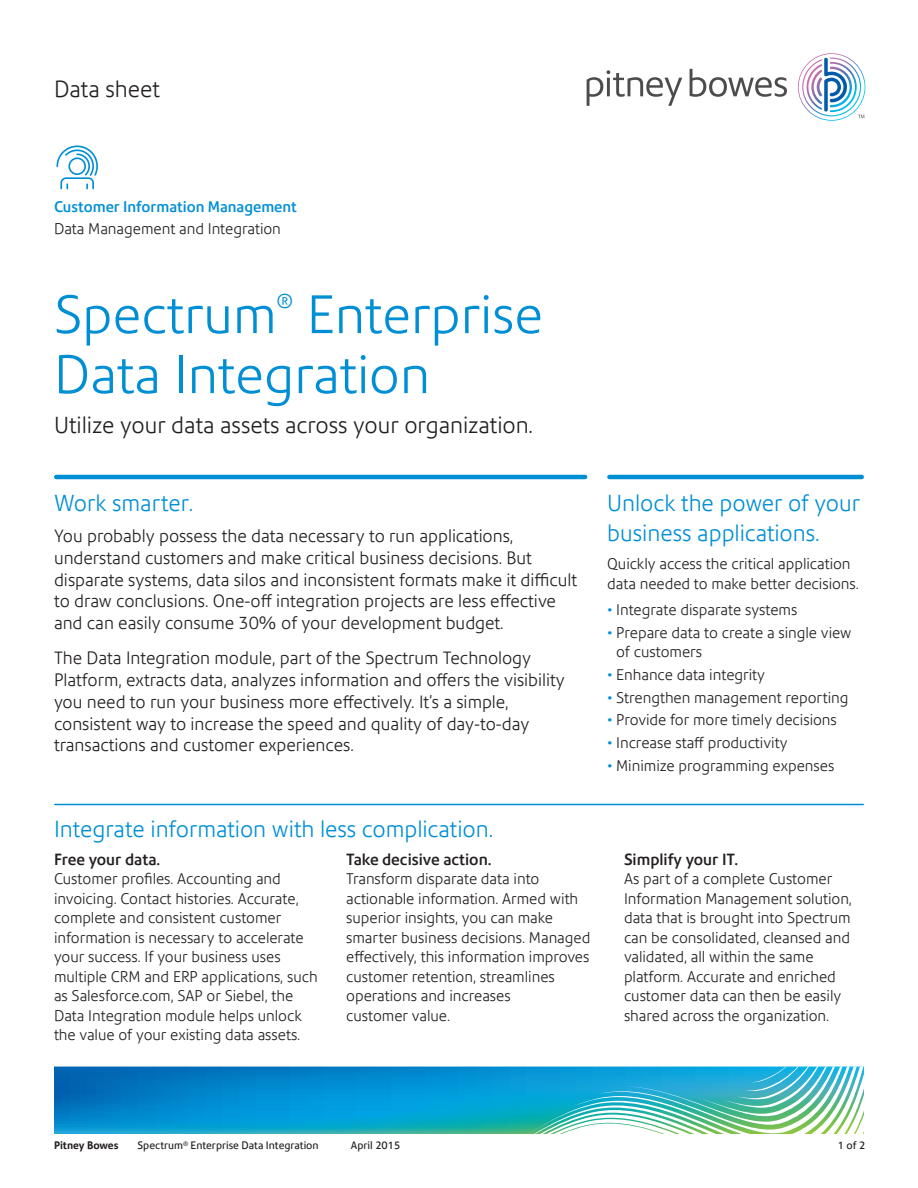
<style>
.page{position:relative;width:918px;height:1188px;background:#fff}
.page>*{position:absolute;margin:0;border:0;box-sizing:border-box;transform-origin:0 0}
.Regular_title_36_40{font:300 52.5px/60px "Precision Sans";color:#008fd5}
.Subtitle_15_20{font:300 22.5px "Precision Sans";color:#231f20}
.Subhead_15_20{font:300 22.5px/30px "Precision Sans";color:#008fd5}
.Subhead_15_20_-_span{font:300 22.5px "Precision Sans";color:#008fd5}
.Regular_title_36_40-2{font:300 19.5px "Precision Sans";color:#008fd5}
.Large_body_12_15{font:300 17.25px/21.8px "Precision Sans";color:#231f20}
.Body_head_10_5_13{font:500 15.75px "Precision Sans";color:#231f20}
.Body_10_13{font:500 15.75px "Precision Sans";color:#231f20}
.Body_10_13-2{font:300 15px/19.5px "Precision Sans";color:#231f20}
.Category_10_15{font:500 15px "Precision Sans";color:#008fd5}
.Sub_category_10_15{font:300 15px "Precision Sans";color:#231f20}
.Body_10_13-3{font:10.5px "Precision Sans";color:#231f20}
.Body_10_13-4{font:700 10.5px "Precision Sans";color:#231f20}
.s1{color:#008fd5}
</style>
<div class="page">
<hr style="left:609px;top:475px;width:253px;height:4px;background:#008fd5">
<hr style="left:55px;top:804px;width:808px;height:1px;background:#008fd5">
<hr style="left:56px;top:475px;width:529px;height:4px;background:#008fd5">
<svg style="left:54px;top:1067px;width:474px;height:67px;background:#0490cb"></svg>
<img style="left:528px;top:1066px;width:336px;height:68px">
<svg style="left:587px;top:53px;width:278px;height:68px"></svg>
<svg style="left:56px;top:146px;width:42px;height:43px"></svg>
<p class="Subtitle_15_20" style="left:54px;top:76px;width:107px">Data sheet</p>
<p class="Category_10_15" style="left:54px;top:197px;width:244px">Customer Information Management</p>
<p class="Sub_category_10_15" style="left:54px;top:220px;width:228px">Data Management and Integration</p>
<p class="Regular_title_36_40" style="left:54px;top:285px;width:224px">Spectrum</p>
<p class="Regular_title_36_40-2" style="left:277px;top:289px;width:18px">®</p>
<p class="Regular_title_36_40" style="left:54px;top:285px;width:491px;text-indent:253px">Enterprise<br>Data Integration</p>
<p class="Subtitle_15_20" style="left:54px;top:411px;width:481px">Utilize your data assets across your organization.</p>
<p class="Subhead_15_20" style="left:54px;top:488px;width:141px">Work smarter.</p>
<p class="Large_body_12_15" style="left:54px;top:525px;width:525px">You probably possess the data necessary to run applications, understand customers and make critical business decisions. But disparate systems, data silos and inconsistent formats make it difficult to draw conclusions. One-off integration projects are less effective and can easily consume 30% of your development budget.</p>
<p class="Large_body_12_15" style="left:54px;top:647px;width:512px">The Data Integration module, part of the Spectrum Technology Platform, extracts data, analyzes information and offers the visibility you need to run your business more effectively. It’s a simple, consistent way to increase the speed and quality of day-to-day transactions and customer experiences.</p>
<p class="Subhead_15_20_-_span" style="left:54px;top:815px;width:441px">Integrate information with less complication.</p>
<p class="Body_head_10_5_13" style="left:54px;top:849px;width:108px">Free your data.</p>
<p class="Body_10_13-2" style="left:54px;top:869px;width:265px">Customer profiles. Accounting and invoicing. Contact histories. Accurate, complete and consistent customer information is necessary to accelerate your success. If your business uses multiple CRM and ERP applications, such as Salesforce.com, SAP or Siebel, the Data Integration module helps unlock the value of your existing data assets.</p>
<p class="Body_10_13" style="left:346px;top:849px;width:147px">Take decisive action.</p>
<p class="Body_10_13-2" style="left:346px;top:869px;width:246px">Transform disparate data into actionable information. Armed with superior insights, you can make smarter business decisions. Managed effectively, this information improves customer retention, streamlines operations and increases<br>customer value.</p>
<p class="Subhead_15_20" style="left:607px;top:488px;width:254px">Unlock the power of your business applications.</p>
<p class="Body_10_13-2" style="left:607px;top:554px;width:253px">Quickly access the critical application data needed to make better decisions.</p>
<p class="Body_10_13-2" style="left:607px;top:600px;width:192px"><span class="s1">•</span> Integrate disparate systems</p>
<p class="Body_10_13-2" style="left:616px;top:623px;width:237px;text-indent:-9px"><span class="s1">•</span> Prepare data to create a single view of customers</p>
<p class="Body_10_13-2" style="left:607px;top:665px;width:159px"><span class="s1">•</span> Enhance data integrity</p>
<p class="Body_10_13-2" style="left:607px;top:688px;width:243px"><span class="s1">•</span> Strengthen management reporting</p>
<p class="Body_10_13-2" style="left:607px;top:710px;width:231px"><span class="s1">•</span> Provide for more timely decisions</p>
<p class="Body_10_13-2" style="left:607px;top:733px;width:182px"><span class="s1">•</span> Increase staff productivity</p>
<p class="Body_10_13-2" style="left:607px;top:756px;width:229px"><span class="s1">•</span> Minimize programming expenses</p>
<p class="Body_head_10_5_13" style="left:624px;top:849px;width:116px">Simplify your IT.</p>
<p class="Body_10_13-2" style="left:624px;top:869px;width:230px">As part of a complete Customer<br>Information Management solution, data that is brought into Spectrum can be consolidated, cleansed and validated, all within the same platform. Accurate and enriched customer data can then be easily shared across the organization.</p>
<p class="Body_10_13-4" style="left:54px;top:1139px;width:66px">Pitney Bowes</p>
<p class="Body_10_13-3" style="left:138px;top:1139px;width:183px">Spectrum<sup>®</sup> Enterprise Data Integration</p>
<p class="Body_10_13-3" style="left:351px;top:1139px;width:51px">April 2015</p>
<p class="Body_10_13-3" style="left:838px;top:1139px;width:29px">1 of 2</p>
</div>
